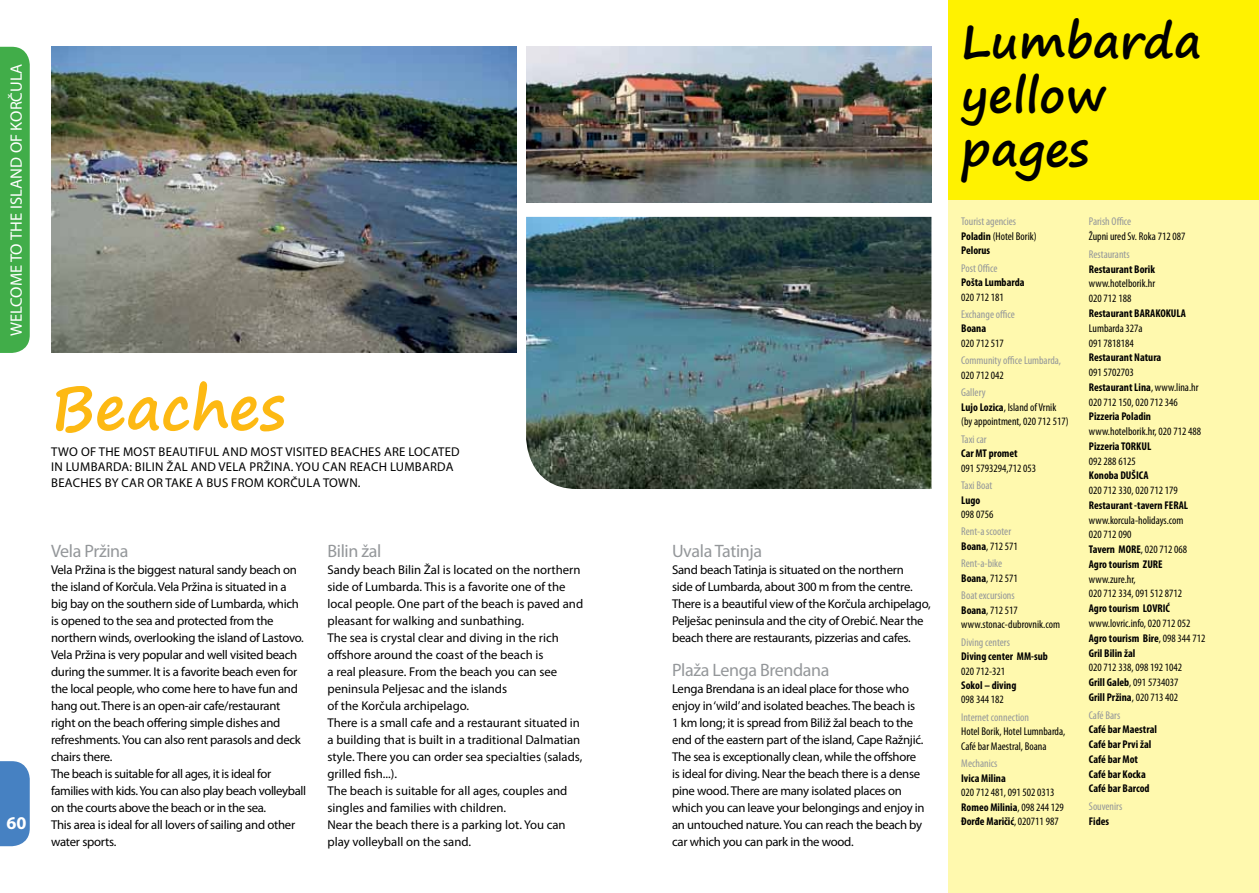
<style>
.page{position:relative;width:1259px;height:893px;background:#fff}
.page>*{position:absolute;margin:0;border:0;box-sizing:border-box;transform-origin:0 0}
.t1{font:700 60px "Segoe Print";color:#fdb913}
.t2{font:700 46.5px/54px "Segoe Print";color:#000}
.t3{font:18px "Myriad Pro";letter-spacing:-.02em;color:#94979a}
.t4{font:700 18px "Myriad Pro";color:#fff}
.t5{font:16.5px "Myriad Pro";color:#fff}
.t6{font:12.75px/17px "Myriad Pro";letter-spacing:-.02em;color:#000}
.t7{font:12.75px/17px "Myriad Pro";color:#000}
.t8{font:condensed 11.25px/14.7px "Myriad Pro";color:#000}
.t9{font:700 condensed 11.25px/14.7px "Myriad Pro";color:#000}
.t10{font:condensed 11.25px/14.4px "Myriad Pro";color:#94979a}
.s1{font-weight:700;color:#000}
.s2{color:#000}
.s3{color:#94979a}
.s4{font-weight:700}
</style>
<div class="page">
<div style="left:0;top:47px;width:30px;height:306px;background:#41ad49"></div>
<svg style="left:0;top:761px;width:30px;height:85px"></svg>
<div style="left:948px;top:0;width:311px;height:893px;background:#fff9ae"></div>
<div style="left:948px;top:0;width:311px;height:200px;background:#fff200"></div>
<img style="left:526px;top:47px;width:405px;height:156px">
<img style="left:526px;top:217px;width:405px;height:272px">
<img style="left:51px;top:47px;width:466px;height:306px">
<p class="t5" style="left:6px;top:336px;width:274px;rotate:-90deg">WELCOME TO the ISLAND OF KORČULA</p>
<h3 class="t4" style="left:6px;top:811px;width:21px">60</h3>
<h1 class="t1" style="left:51px;top:353px;width:236px">Beaches</h1>
<p class="t6" style="left:51px;top:443px;width:81px">Two of themost</p>
<p class="t6" style="left:158px;top:443px;width:8px">beautiful</p>
<p class="t6" style="left:222px;top:443px;width:10px">and</p>
<p class="t6" style="left:250px;top:443px;width:9px">most</p>
<p class="t6" style="left:285px;top:443px;width:7px">visited</p>
<p class="t6" style="left:330px;top:443px;width:8px">beac</p>
<p class="t6" style="left:360px;top:443px;width:33px">hes are</p>
<p class="t6" style="left:408px;top:443px;width:9px">located</p>
<p class="t6" style="left:51px;top:458px;width:30px">in Lumbarda</p>
<p class="t6" style="left:129px;top:458px;width:19px">: Bilin</p>
<p class="t6" style="left:166px;top:458px;width:34px">Žal and</p>
<p class="t6" style="left:218px;top:458px;width:15px">Vela</p>
<p class="t6" style="left:249px;top:458px;width:8px">Pržina</p>
<p class="t6" style="left:291px;top:458px;width:14px">. You</p>
<p class="t6" style="left:322px;top:458px;width:9px">can</p>
<p class="t6" style="left:350px;top:458px;width:8px">reac</p>
<p class="t6" style="left:379px;top:458px;width:27px">h Lumbarda</p>
<p class="t6" style="left:51px;top:474px;width:8px">beac</p>
<p class="t6" style="left:80px;top:474px;width:50px">hes by car</p>
<p class="t6" style="left:147px;top:474px;width:26px">or take</p>
<p class="t6" style="left:196px;top:474px;width:19px">a bus</p>
<p class="t6" style="left:231px;top:474px;width:9px">from</p>
<p class="t6" style="left:267px;top:474px;width:16px">Korčula</p>
<p class="t6" style="left:323px;top:474px;width:10px">town</p>
<p class="t6" style="left:358px;top:474px;width:4px">.</p>
<h3 class="t3" style="left:51px;top:540px;width:79px">Vela Pržina</h3>
<p class="t6" style="left:51px;top:561px;width:257px">Vela Pržina is the biggest natural sandy beach on the island of Korčula. Vela Pržina is situated in a big bay on the southern side of Lumbarda, which is opened to the sea and protected from the northern winds, overlooking the island of Lastovo.<br>Vela Pržina is very popular and well visited beach during the summer. It is a favorite beach even for the local people, who come here to have fun and hang out. There is an open-air cafe/restaurant right on the beach offering simple dishes and refreshments. You can also rent parasols and deck chairs there.<br>The beach is suitable for all ages, it is ideal for families with kids. You can also play beach volleyball on the courts above the beach or in the sea.<br>This area is ideal for all lovers of sailing and other water sports.</p>
<h3 class="t3" style="left:327px;top:540px;width:55px">Bilin žal</h3>
<p class="t7" style="left:327px;top:561px;width:257px">Sandy beach Bilin Žal is located on the northern side of Lumbarda. This is a favorite one of the local people. One part of the beach is paved and pleasant for walking and sunbathing.<br>The sea is crystal clear and diving in the rich offshore around the coast of the beach is<br>a real pleasure. From the beach you can see peninsula Peljesac and the islands<br>of the Korčula archipelago.<br>There is a small cafe and a restaurant situated in a building that is built in a traditional Dalmatian style. There you can order sea specialties (salads, grilled fish...).<br>The beach is suitable for all ages, couples and singles and families with children.<br>Near the beach there is a parking lot. You can play volleyball on the sand.</p>
<h3 class="t3" style="left:672px;top:540px;width:92px">Uvala Tatinja</h3>
<p class="t6" style="left:672px;top:561px;width:260px">Sand beach Tatinja is situated on the northern<br>side of Lumbarda, about 300 m from the centre.<br>There is a beautiful view of the Korčula archipelago, Pelješac peninsula and the city of Orebić. Near the beach there are restaurants, pizzerias and cafes.</p>
<h3 class="t3" style="left:672px;top:659px;width:159px">Plaža Lenga Brendana</h3>
<p class="t6" style="left:672px;top:680px;width:254px">Lenga Brendana is an ideal place for those who enjoy in ‘wild’ and isolated beaches. The beach is 1 km long; it is spread from Biliž žal beach to the end of the eastern part of the island, Cape Ražnjić.<br>The sea is exceptionally clean, while the offshore is ideal for diving. Near the beach there is a dense pine wood. There are many isolated places on which you can leave your belongings and enjoy in an untouched nature. You can reach the beach by car which you can park in the wood.</p>
<h2 class="t2" style="left:961px;top:13px;width:241px">Lumbarda yellow pages</h2>
<p class="t10" style="left:961px;top:214px;width:77px">Tourist agencies<br><span class="s1">Poladin</span> <span class="s2">(Hotel Borik)<br></span><span class="s1">Pelorus</span></p>
<p class="t10" style="left:961px;top:261px;width:38px">Post Office</p>
<p class="t9" style="left:961px;top:275px;width:65px">Pošta Lumbarda</p>
<p class="t8" style="left:961px;top:289px;width:44px">020 712 181</p>
<p class="t10" style="left:961px;top:307px;width:55px">Exchange office</p>
<p class="t9" style="left:961px;top:321px;width:26px">Boana</p>
<p class="t8" style="left:961px;top:336px;width:44px">020 712 517</p>
<p class="t10" style="left:961px;top:353px;width:101px">Community office Lumbarda,</p>
<p class="t8" style="left:961px;top:368px;width:44px">020 712 042</p>
<p class="t8" style="left:961px;top:385px;width:109px"><span class="s3">Gallery<br></span><span class="s4">Lujo Lozica</span>, Island of Vrnik (by appointment, 020 712 517)</p>
<p class="t10" style="left:961px;top:432px;width:27px">Taxi car</p>
<p class="t9" style="left:961px;top:446px;width:58px">Car MT promet</p>
<p class="t8" style="left:961px;top:460px;width:77px">091 5793294,712 053</p>
<p class="t10" style="left:961px;top:478px;width:33px">Taxi Boat</p>
<p class="t9" style="left:961px;top:492px;width:21px">Lugo</p>
<p class="t8" style="left:961px;top:507px;width:34px">098 0756</p>
<p class="t10" style="left:961px;top:524px;width:58px">Rent-a scooter<br><span class="s1">Boana</span><span class="s2">, 712 571</span></p>
<p class="t10" style="left:961px;top:556px;width:58px">Rent-a-bike<br><span class="s1">Boana</span><span class="s2">, 712 571</span></p>
<p class="t8" style="left:961px;top:588px;width:100px"><span class="s3">Boat excursions<br></span><span class="s4">Boana</span>, 712 517 www.stonac-dubrovnik.com</p>
<p class="t10" style="left:961px;top:634px;width:50px">Diving centers</p>
<p class="t9" style="left:961px;top:649px;width:88px">Diving center MM-sub</p>
<p class="t8" style="left:961px;top:663px;width:45px">020 712-321</p>
<p class="t9" style="left:961px;top:678px;width:57px">Sokol – diving</p>
<p class="t8" style="left:961px;top:692px;width:44px">098 344 182</p>
<p class="t10" style="left:961px;top:710px;width:69px">Internet connection</p>
<p class="t8" style="left:961px;top:724px;width:106px">Hotel Borik, Hotel Lumnbarda,<br>Café bar Maestral, Boana</p>
<p class="t10" style="left:961px;top:756px;width:38px">Mechanics</p>
<p class="t9" style="left:961px;top:770px;width:46px">Ivica Milina</p>
<p class="t8" style="left:961px;top:785px;width:104px">020 712 481, 091 502 0313<br><span class="s4">Romeo Milinia</span>, 098 244 129<br><span class="s4">Đorđe Maričić</span>, 020711 987</p>
<p class="t10" style="left:1089px;top:214px;width:44px">Parish Office</p>
<p class="t8" style="left:1089px;top:229px;width:98px">Župni ured Sv. Roka 712 087</p>
<p class="t10" style="left:1089px;top:247px;width:42px">Restaurants</p>
<p class="t9" style="left:1089px;top:261px;width:68px">Restaurant Borik</p>
<p class="t8" style="left:1089px;top:276px;width:68px">www.hotelborik.hr<br>020 712 188</p>
<p class="t9" style="left:1089px;top:306px;width:99px">Restaurant BARAKOKULA</p>
<p class="t8" style="left:1089px;top:321px;width:55px">Lumbarda 327a<br>091 7818184</p>
<p class="t9" style="left:1089px;top:350px;width:74px">Restaurant Natura</p>
<p class="t8" style="left:1089px;top:365px;width:111px">091 5702703<br><span class="s4">Restaurant Lina</span>, www.lina.hr<br>020 712 150, 020 712 346</p>
<p class="t9" style="left:1089px;top:409px;width:64px">Pizzeria Poladin</p>
<p class="t8" style="left:1089px;top:424px;width:114px">www.hotelborik.hr, 020 712 488</p>
<p class="t9" style="left:1089px;top:438px;width:64px">Pizzeria TORKUL</p>
<p class="t8" style="left:1089px;top:453px;width:48px">092 288 6125</p>
<p class="t9" style="left:1089px;top:468px;width:61px">Konoba DUŠICA</p>
<p class="t8" style="left:1089px;top:483px;width:90px">020 712 330, 020 712 179</p>
<p class="t9" style="left:1089px;top:498px;width:101px">Restaurant -tavern FERAL</p>
<p class="t8" style="left:1089px;top:512px;width:100px">www.korcula-holidays.com<br>020 712 090<br><span class="s4">Tavern MORE</span>, 020 712 068<br><span class="s4">Agro tourism ZURE</span></p>
<p class="t8" style="left:1089px;top:571px;width:95px">www.zure.hr,<br>020 712 334, 091 512 8712</p>
<p class="t9" style="left:1089px;top:601px;width:83px">Agro tourism LOVRIĆ</p>
<p class="t8" style="left:1089px;top:616px;width:118px">www.lovric.info, 020 712 052<br><span class="s4">Agro tourism Bire</span>, 098 344 712<br><span class="s4">Gril Bilin žal</span></p>
<p class="t8" style="left:1089px;top:660px;width:95px">020 712 338, 098 192 1042<br><span class="s4">Grill Galeb</span>, 091 5734037<br><span class="s4">Grill Pržina</span>, 020 713 402</p>
<p class="t10" style="left:1089px;top:707px;width:33px">Café Bars</p>
<p class="t9" style="left:1089px;top:722px;width:70px">Café bar Maestral<br>Café bar Prvi žal<br>Café bar Mot<br>Café bar Kocka<br>Café bar Barcod</p>
<p class="t10" style="left:1089px;top:799px;width:35px">Souvenirs</p>
<p class="t9" style="left:1089px;top:813px;width:22px">Fides</p>
</div>
